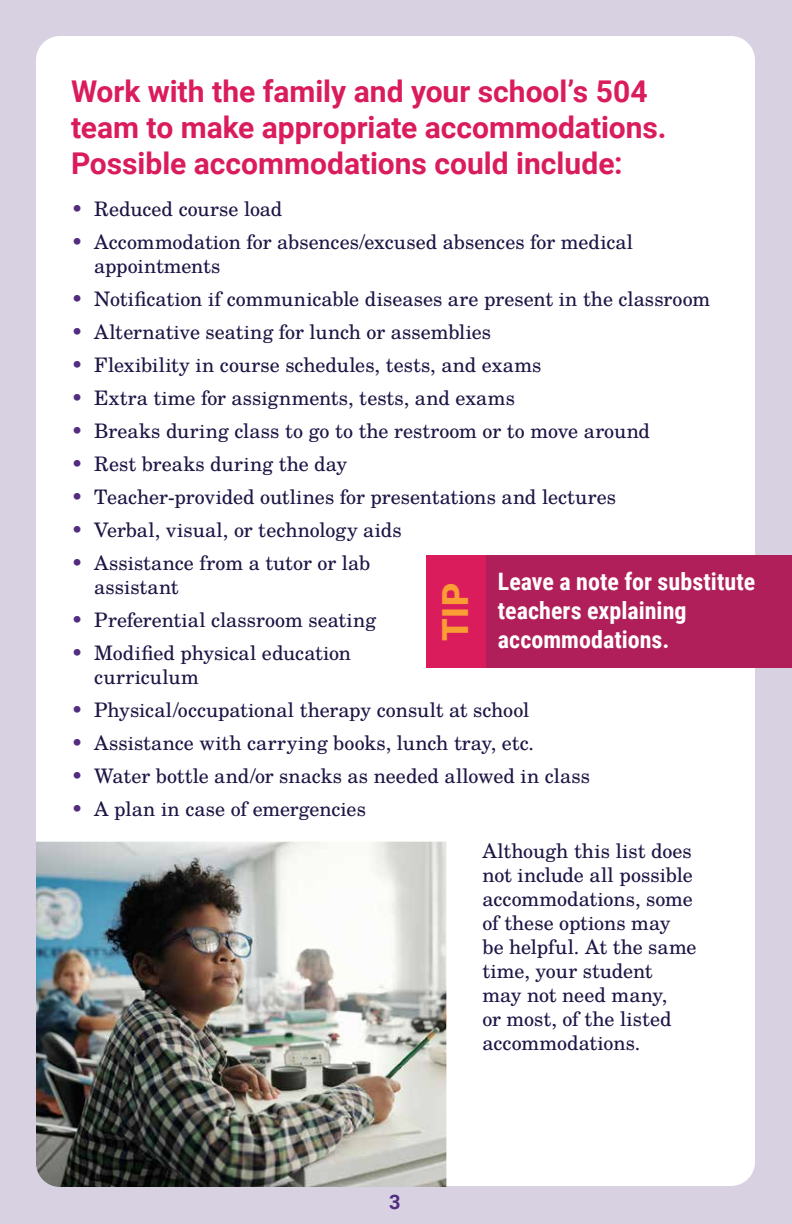
<style>
.page{position:relative;width:792px;height:1224px;background:#d8d1e2}
.page>*{position:absolute;margin:0;border:0;box-sizing:border-box;transform-origin:0 0}
.t1{font:900 36px "Roboto";color:#f99d34}
.t2{font:700 30px/36px "Roboto";color:#da1c5c}
.t3{font:700 24px/28.8px "Roboto Condensed";color:#fff}
.t4{font:20px/24px "Te X Gyre Schola";letter-spacing:.005em;color:#1e1545}
.t5{font:700 20px "Roboto";color:#522c80}
.s1{color:#522c80}
</style>
<div class="page">
<div style="left:36px;top:36px;width:719px;height:1150px;background:#fff;border-radius:24px"></div>
<div style="left:480px;top:556px;width:312px;height:112px;background:#b01f59"></div>
<div style="left:426px;top:556px;width:60px;height:112px;background:#da1c5c"></div>
<img style="left:36px;top:842px;width:410px;height:345px">
<h2 class="t2" style="left:71px;top:73px;width:597px">Work with the family and your school’s 504 team to make appropriate accommodations.<br>Possible accommodations could include:</h2>
<p class="t4" style="left:71px;top:196px;width:213px"><span class="s1">•</span> Reduced course load</p>
<p class="t4" style="left:94px;top:229px;width:541px;text-indent:-23px"><span class="s1">•</span> Accommodation for absences/excused absences for medical appointments</p>
<p class="t4" style="left:71px;top:286px;width:641px"><span class="s1">•</span> Notification if communicable diseases are present in the classroom</p>
<p class="t4" style="left:71px;top:319px;width:422px"><span class="s1">•</span> Alternative seating for lunch or assemblies</p>
<p class="t4" style="left:71px;top:352px;width:472px"><span class="s1">•</span> Flexibility in course schedules, tests, and exams</p>
<p class="t4" style="left:71px;top:385px;width:446px"><span class="s1">•</span> Extra time for assignments, tests, and exams</p>
<p class="t4" style="left:71px;top:418px;width:581px"><span class="s1">•</span> Breaks during class to go to the restroom or to move around</p>
<p class="t4" style="left:71px;top:451px;width:278px"><span class="s1">•</span> Rest breaks during the day</p>
<p class="t4" style="left:71px;top:484px;width:547px"><span class="s1">•</span> Teacher-provided outlines for presentations and lectures</p>
<p class="t4" style="left:71px;top:517px;width:332px"><span class="s1">•</span> Verbal, visual, or technology aids</p>
<p class="t4" style="left:94px;top:550px;width:278px;text-indent:-23px"><span class="s1">•</span> Assistance from a tutor or lab assistant</p>
<p class="t4" style="left:71px;top:607px;width:307px"><span class="s1">•</span> Preferential classroom seating</p>
<p class="t4" style="left:94px;top:640px;width:258px;text-indent:-23px"><span class="s1">•</span> Modified physical education curriculum</p>
<p class="t4" style="left:71px;top:697px;width:460px"><span class="s1">•</span> Physical/occupational therapy consult at school</p>
<p class="t4" style="left:71px;top:730px;width:465px"><span class="s1">•</span> Assistance with carrying books, lunch tray, etc.</p>
<p class="t4" style="left:71px;top:763px;width:521px"><span class="s1">•</span> Water bottle and/or snacks as needed allowed in class</p>
<p class="t4" style="left:71px;top:796px;width:296px"><span class="s1">•</span> A plan in case of emergencies</p>
<p class="t4" style="left:482px;top:838px;width:216px">Although this list does not include all possible accommodations, some of these options may be helpful. At the same time, your student may not need many,<br>or most, of the listed accommodations.</p>
<p class="t3" style="left:498px;top:566px;width:259px">Leave a note for substitute teachers explaining</p>
<h1 class="t1" style="left:430px;top:641px;width:60px;rotate:-90deg">TIP</h1>
<p class="t3" style="left:498px;top:624px;width:173px">accommodations.</p>
<p class="t5" style="left:389px;top:1188px;width:13px">3</p>
</div>
